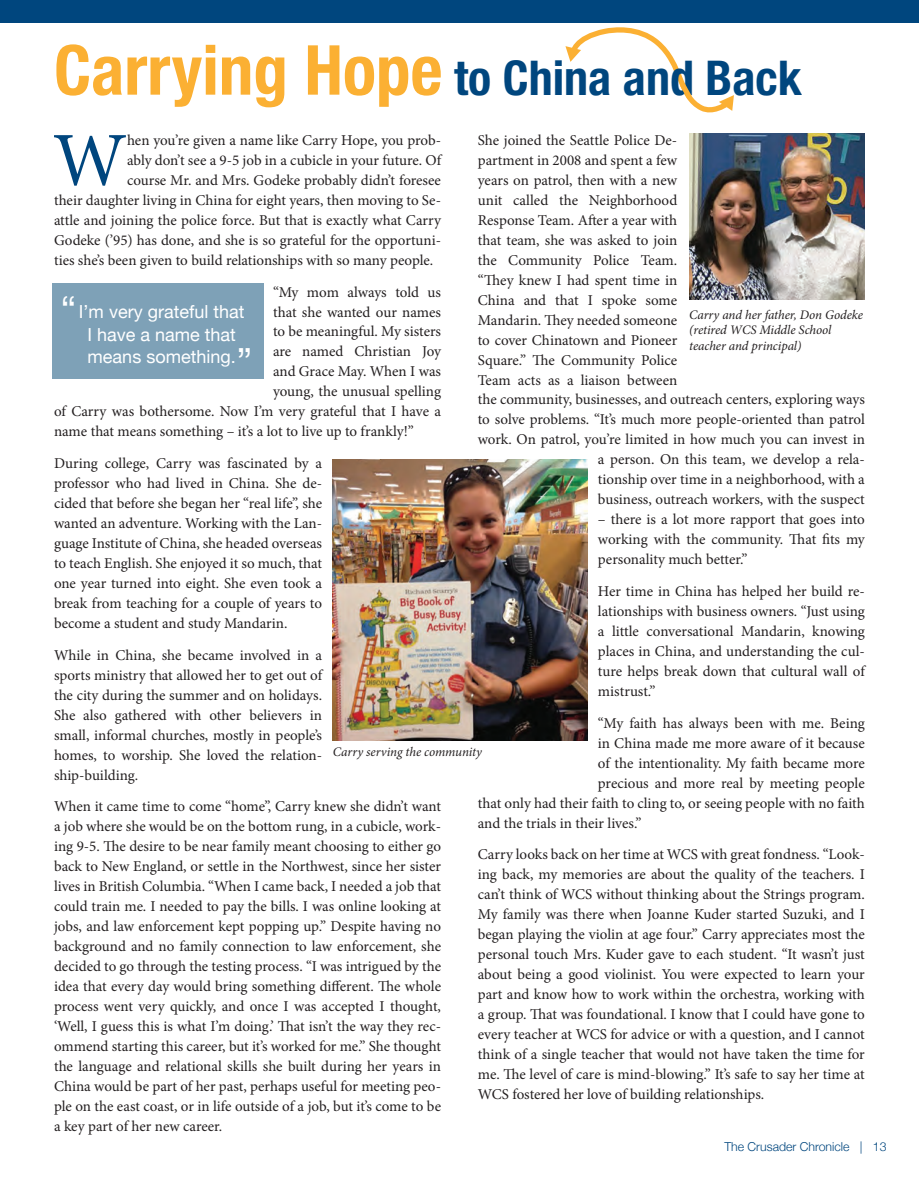
<style>
.page{position:relative;width:919px;height:1189px;background:#fff}
.page>*{position:absolute;margin:0;border:0;box-sizing:border-box;transform-origin:0 0}
.Body_Text{font:76.35px "Minion Pro";color:#00467e}
.Headers{font:700 condensed 48px "Helvetica Neue LT Std";color:#00467e}
.Body_Text-2{font:36px "Helvetica Neue";color:#fff}
.Pull_quote{font:18px/22.5px "Helvetica Neue";color:#fff;text-align:center}
.Body_Text-3{font:15px/20px "Minion Pro";letter-spacing:-.005em;color:#231f20;text-align:justify}
.t1{font:italic 13.05px/15.6px "Minion Pro";letter-spacing:-.005em;color:#231f20}
.t2{font:300 12.3px "Helvetica Neue";color:#00467e}
.s1{font-size:69px;color:#fbb033}
</style>
<div class="page">
<svg style="left:565px;top:27px;width:168px;height:86px"></svg>
<div style="left:0;top:0;width:918px;height:23px;background:#00467e"></div>
<div style="left:52px;top:283px;width:212px;height:96px;background:#7ea1b7"></div>
<img style="left:333px;top:459px;width:254px;height:281px">
<img style="left:689px;top:134px;width:175px;height:165px">
<p class="Headers" style="left:54px;top:48px;width:748px"><span class="s1">Carrying Hope</span> to China and Back</p>
<p class="Body_Text-3" style="left:477px;top:130px;width:201px">She joined the Seattle Police De-</p>
<p class="Body_Text-3" style="left:477px;top:150px;width:201px">partment in 2008 and spent a few</p>
<p class="Body_Text-3" style="left:477px;top:170px;width:201px">years on patrol, then with a new</p>
<p class="Body_Text-3" style="left:477px;top:190px;width:201px">unit called the Neighborhood</p>
<p class="Body_Text-3" style="left:477px;top:210px;width:201px">Response Team. After a year with</p>
<p class="Body_Text-3" style="left:477px;top:230px;width:201px">that team, she was asked to join</p>
<p class="Body_Text-3" style="left:477px;top:250px;width:201px">the Community Police Team.</p>
<p class="Body_Text-3" style="left:477px;top:270px;width:201px">“They knew I had spent time in</p>
<p class="Body_Text-3" style="left:477px;top:290px;width:201px">China and that I spoke some</p>
<p class="Body_Text-3" style="left:477px;top:310px;width:201px">Mandarin. They needed someone</p>
<p class="Body_Text-3" style="left:477px;top:330px;width:201px">to cover Chinatown and Pioneer</p>
<p class="Body_Text-3" style="left:477px;top:350px;width:201px">Square.” The Community Police</p>
<p class="Body_Text-3" style="left:477px;top:369px;width:201px">Team acts as a liaison between</p>
<p class="Body_Text-3" style="left:477px;top:389px;width:388px">the community, businesses, and outreach centers, exploring ways</p>
<p class="Body_Text-3" style="left:477px;top:409px;width:388px">to solve problems. “It’s much more people-oriented than patrol</p>
<p class="Body_Text-3" style="left:477px;top:429px;width:388px">work. On patrol, you’re limited in how much you can invest in</p>
<p class="Body_Text-3" style="left:597px;top:449px;width:268px">a person. On this team, we develop a rela-</p>
<p class="Body_Text-3" style="left:597px;top:469px;width:268px">tionship over time in a neighborhood, with a</p>
<p class="Body_Text-3" style="left:597px;top:489px;width:268px">business, outreach workers, with the suspect</p>
<p class="Body_Text-3" style="left:597px;top:509px;width:268px">– there is a lot more rapport that goes into working with the community. That fits my personality much better.”</p>
<p class="Body_Text-3" style="left:597px;top:581px;width:268px">Her time in China has helped her build re&shy;lationships with business owners. “Just using a little conversational Mandarin, knowing places in China, and understanding the cul&shy;ture helps break down that cultural wall of mistrust.”</p>
<p class="Body_Text-3" style="left:597px;top:712px;width:268px">“My faith has always been with me. Being</p>
<p class="Body_Text-3" style="left:597px;top:732px;width:268px">in China made me more aware of it because</p>
<p class="Body_Text-3" style="left:597px;top:752px;width:268px">of the intentionality. My faith became more</p>
<p class="Body_Text-3" style="left:597px;top:772px;width:268px">precious and more real by meeting people</p>
<p class="Body_Text-3" style="left:477px;top:792px;width:388px">that only had their faith to cling to, or seeing people with no faith</p>
<p class="Body_Text-3" style="left:477px;top:812px;width:165px">and the trials in their lives.”</p>
<p class="Body_Text-3" style="left:477px;top:844px;width:388px">Carry looks back on her time at WCS with great fondness. “Look&shy;ing back, my memories are about the quality of the teachers. I can’t think of WCS without thinking about the Strings program.<br>My family was there when Joanne Kuder started Suzuki, and I began playing the violin at age four.” Carry appreciates most the personal touch Mrs. Kuder gave to each student. “It wasn’t just about being a good violinist. You were expected to learn your part and know how to work within the orchestra, working with a group. That was foundational. I know that I could have gone to every teacher at WCS for advice or with a question, and I cannot think of a single teacher that would not have taken the time for me. The level of care is mind-blowing.” It’s safe to say her time at WCS fostered her love of building relationships.</p>
<p class="Body_Text" style="left:53px;top:109px;width:76px">W</p>
<p class="Body_Text-3" style="left:127px;top:130px;width:315px">hen you’re given a name like Carry Hope, you prob-</p>
<p class="Body_Text-3" style="left:127px;top:150px;width:315px">ably don’t see a 9-5 job in a cubicle in your future. Of</p>
<p class="Body_Text-3" style="left:127px;top:170px;width:315px">course Mr. and Mrs. Godeke probably didn’t foresee</p>
<p class="Body_Text-3" style="left:54px;top:190px;width:388px">their daughter living in China for eight years, then moving to Se-</p>
<p class="Body_Text-3" style="left:54px;top:210px;width:388px">attle and joining the police force. But that is exactly what Carry</p>
<p class="Body_Text-3" style="left:54px;top:230px;width:388px">Godeke (’95) has done, and she is so grateful for the opportuni-</p>
<p class="Body_Text-3" style="left:54px;top:250px;width:380px">ties she’s been given to build relationships with so many people.</p>
<p class="Body_Text-3" style="left:273px;top:282px;width:169px">“My mom always told us</p>
<p class="Body_Text-3" style="left:273px;top:302px;width:169px">that she wanted our names</p>
<p class="Body_Text-3" style="left:273px;top:322px;width:169px">to be meaningful. My sisters</p>
<p class="Body_Text-3" style="left:273px;top:341px;width:169px">are named Christian Joy</p>
<p class="Body_Text-3" style="left:273px;top:361px;width:169px">and Grace May. When I was</p>
<p class="Body_Text-3" style="left:273px;top:381px;width:169px">young, the unusual spelling</p>
<p class="Body_Text-3" style="left:54px;top:401px;width:388px">of Carry was bothersome. Now I’m very grateful that I have a</p>
<p class="Body_Text-3" style="left:54px;top:421px;width:361px">name that means something – it’s a lot to live up to frankly!”</p>
<p class="Body_Text-3" style="left:54px;top:453px;width:269px">During college, Carry was fascinated by a professor who had lived in China. She de&shy;cided that before she began her “real life”, she wanted an adventure. Working with the Lan&shy;guage Institute of China, she headed overseas to teach English. She enjoyed it so much, that one year turned into eight. She even took a break from teaching for a couple of years to become a student and study Mandarin.</p>
<p class="Body_Text-3" style="left:54px;top:645px;width:269px">While in China, she became involved in a sports ministry that allowed her to get out of the city during the summer and on holidays.<br>She also gathered with other believers in small, informal churches, mostly in people’s homes, to worship. She loved the relation&shy;ship-building.</p>
<p class="Body_Text-3" style="left:54px;top:796px;width:388px">When it came time to come “home”, Carry knew she didn’t want a job where she would be on the bottom rung, in a cubicle, work&shy;ing 9-5. The desire to be near family meant choosing to either go back to New England, or settle in the Northwest, since her sister lives in British Columbia. “When I came back, I needed a job that could train me. I needed to pay the bills. I was online looking at jobs, and law enforcement kept popping up.” Despite having no background and no family connection to law enforcement, she decided to go through the testing process. “I was intrigued by the idea that every day would bring something different. The whole process went very quickly, and once I was accepted I thought, ‘Well, I guess this is what I’m doing.’ That isn’t the way they rec&shy;ommend starting this career, but it’s worked for me.” She thought the language and relational skills she built during her years in China would be part of her past, perhaps useful for meeting peo&shy;ple on the east coast, or in life outside of a job, but it’s come to be a key part of her new career.</p>
<p class="Body_Text-2" style="left:61px;top:283px;width:17px">“</p>
<p class="Pull_quote" style="left:79px;top:301px;width:167px">I’m very grateful that<br>I have a name that means something.</p>
<p class="t1" style="left:688px;top:306px;width:175px">Carry and her father, Don Godeke (retired WCS Middle School teacher and principal)</p>
<p class="Body_Text-2" style="left:237px;top:335px;width:17px">”</p>
<p class="t1" style="left:333px;top:743px;width:150px">Carry serving the community</p>
<p class="t2" style="left:724px;top:1136px;width:164px">The Crusader Chronicle | 13</p>
</div>
